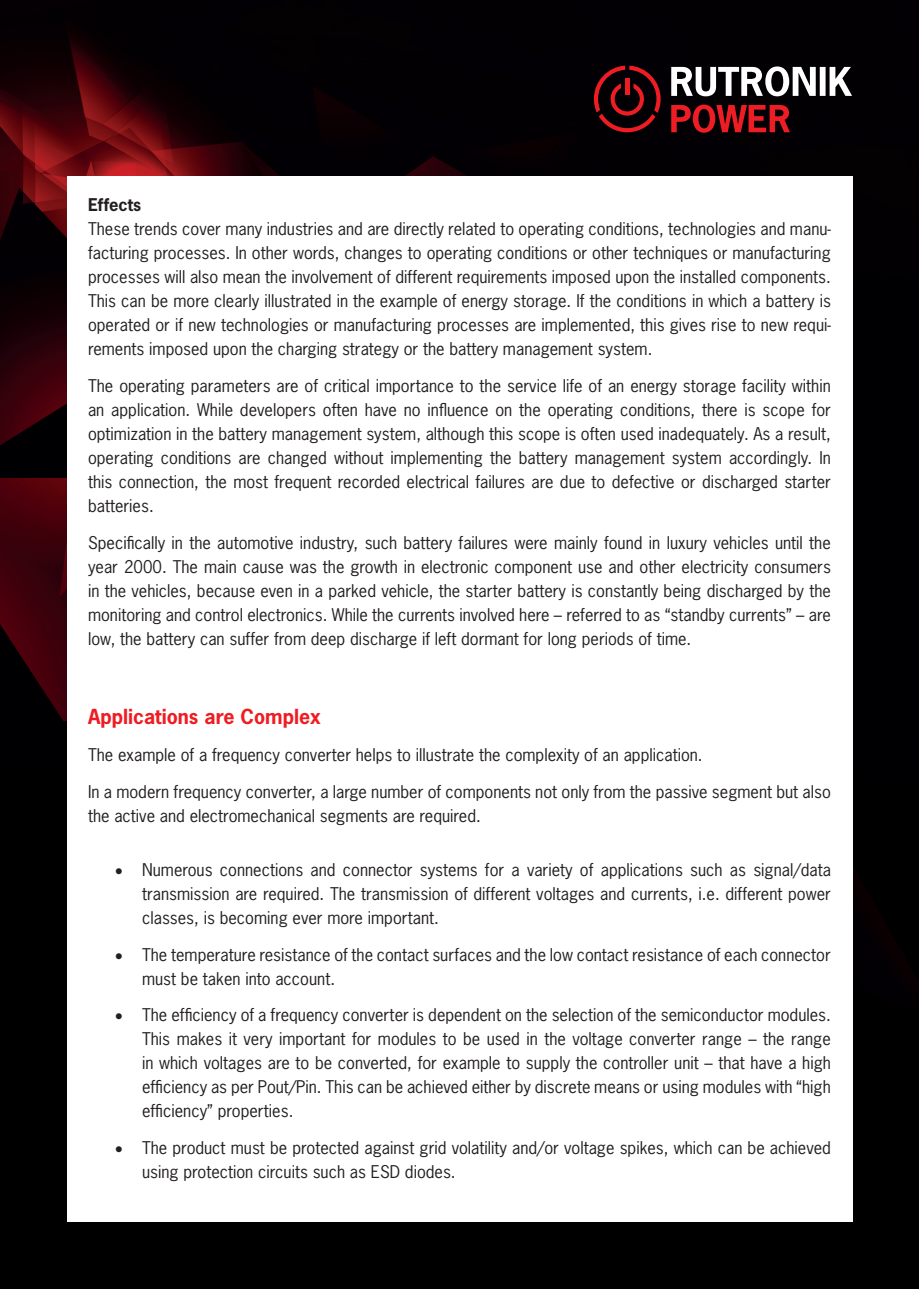
<style>
.page{position:relative;width:919px;height:1289px;background:#fff}
.page>*{position:absolute;margin:0;border:0;box-sizing:border-box;transform-origin:0 0}
.t1{font:700 19.5px "News Gothic";color:#ee1d23}
.t2{font:16.5px/24px "News Gothic";color:#231f20;text-align:justify}
.t3{font:700 16.5px "News Gothic";color:#231f20}
</style>
<div class="page">
<img style="left:0;top:0;width:918px;height:1288px">
<div style="left:67px;top:176px;width:785px;height:1046px;background:#fff"></div>
<svg style="left:671px;top:66px;width:181px;height:30px"></svg>
<svg style="left:671px;top:105px;width:118px;height:28px;background:#7f0f14"></svg>
<svg style="left:594px;top:66px;width:66px;height:66px;background:#3e070b"></svg>
<hr style="left:625px;top:78px;width:4px;height:17px;background:#ee1d23">
<p class="t3" style="left:88px;top:194px;width:55px">Effects</p>
<p class="t2" style="left:88px;top:216px;width:744px">These trends cover many industries and are directly related to operating conditions, technologies and manu&shy;facturing processes. In other words, changes to operating conditions or other techniques or manufacturing processes will also mean the involvement of different requirements imposed upon the installed components.<br>This can be more clearly illustrated in the example of energy storage. If the conditions in which a battery is operated or if new technologies or manufacturing processes are implemented, this gives rise to new requi&shy;rements imposed upon the charging strategy or the battery management system.</p>
<p class="t2" style="left:88px;top:373px;width:744px">The operating parameters are of critical importance to the service life of an energy storage facility within an application. While developers often have no influence on the operating conditions, there is scope for optimization in the battery management system, although this scope is often used inadequately. As a result, operating conditions are changed without implementing the battery management system accordingly. In this connection, the most frequent recorded electrical failures are due to defective or discharged starter batteries.</p>
<p class="t2" style="left:88px;top:530px;width:744px">Specifically in the automotive industry, such battery failures were mainly found in luxury vehicles until the year 2000. The main cause was the growth in electronic component use and other electricity consumers in the vehicles, because even in a parked vehicle, the starter battery is constantly being discharged by the monitoring and control electronics. While the currents involved here – referred to as “standby currents” – are low, the battery can suffer from deep discharge if left dormant for long periods of time.</p>
<p class="t1" style="left:88px;top:704px;width:234px">Applications are Complex</p>
<p class="t2" style="left:88px;top:742px;width:616px">The example of a frequency converter helps to illustrate the complexity of an application.</p>
<p class="t2" style="left:88px;top:779px;width:744px">In a modern frequency converter, a large number of components not only from the passive segment but also the active and electromechanical segments are required.</p>
<p class="t2" style="left:142px;top:857px;width:690px;text-indent:-27px">• Numerous connections and connector systems for a variety of applications such as signal/data transmission are required. The transmission of different voltages and currents, i.e. different power classes, is becoming ever more important.</p>
<p class="t2" style="left:142px;top:941px;width:690px;text-indent:-27px">• The temperature resistance of the contact surfaces and the low contact resistance of each connector must be taken into account.</p>
<p class="t2" style="left:142px;top:1002px;width:690px;text-indent:-27px">• The efficiency of a frequency converter is dependent on the selection of the semiconductor modules.<br>This makes it very important for modules to be used in the voltage converter range – the range in which voltages are to be converted, for example to supply the controller unit – that have a high efficiency as per Pout/Pin. This can be achieved either by discrete means or using modules with “high efficiency” properties.</p>
<p class="t2" style="left:142px;top:1135px;width:690px;text-indent:-27px">• The product must be protected against grid volatility and/or voltage spikes, which can be achieved using protection circuits such as ESD diodes.</p>
</div>
